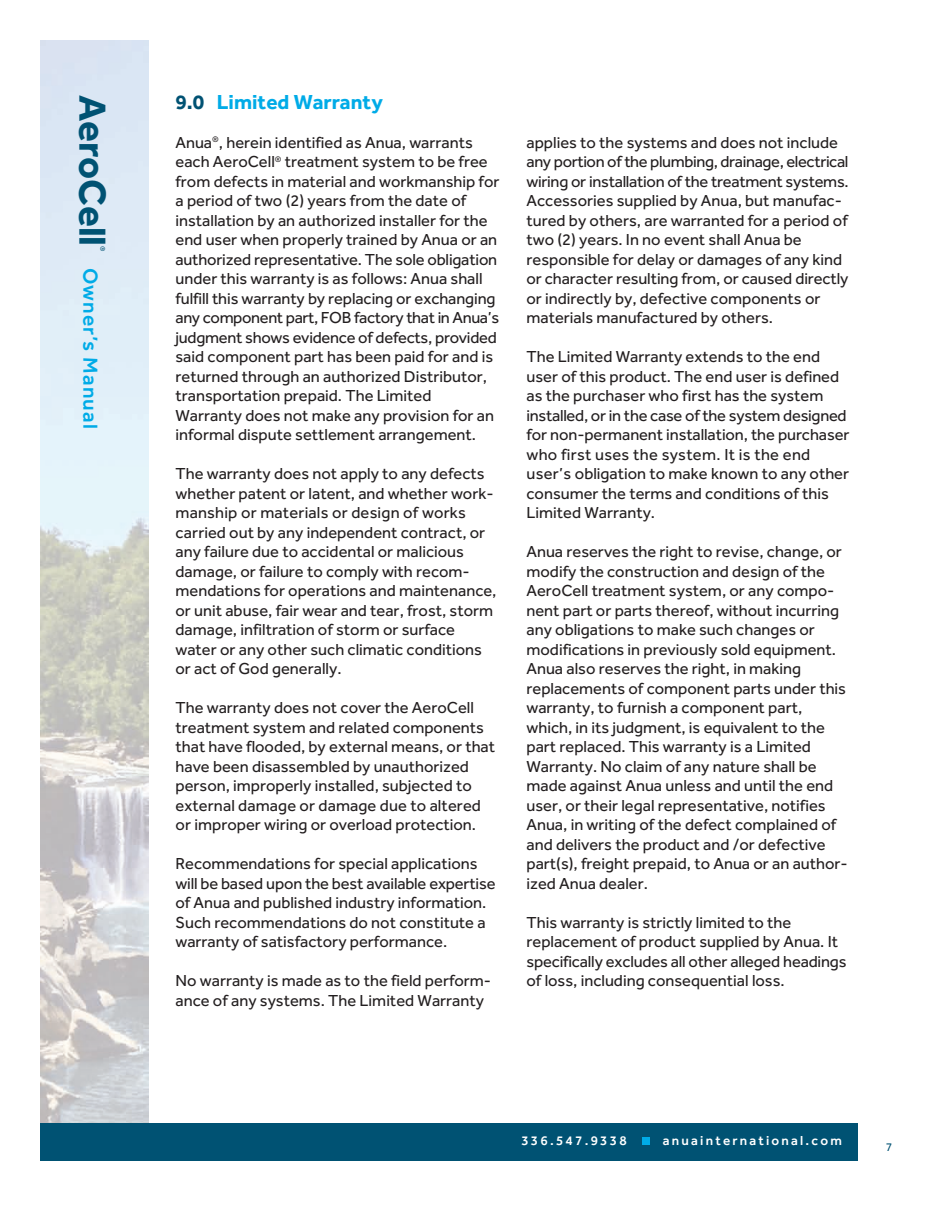
<style>
.page{position:relative;width:945px;height:1215px;background:#fff}
.page>*{position:absolute;margin:0;border:0;box-sizing:border-box;transform-origin:0 0}
.t1{font:700 39px "Effra";color:#005273}
.t2{font:700 21px "Effra";color:#00abe7}
.t3{font:500 21px "Effra";letter-spacing:.055em;color:#00abe7}
.t4{font:16.5px/19.5px "Effra";color:#231f20}
.t5{font:500 13.5px "Effra";letter-spacing:.165em;color:#fff}
.t6{font:12px "Effra";color:#005273}
.t7{font:6.75px "Effra";color:#005273}
.s1{color:#005273}
</style>
<div class="page">
<img style="left:40px;top:40px;width:108px;height:1083px">
<div style="left:40px;top:1123px;width:818px;height:38px;background:#005273"></div>
<div style="left:643px;top:1138px;width:7px;height:7px;background:#00abe7"></div>
<h1 class="t1" style="left:116px;top:94px;width:153px;rotate:90deg">AeroCell</h1>
<p class="t7" style="left:107px;top:246px;width:7px;rotate:90deg">®</p>
<p class="t3" style="left:103px;top:268px;width:163px;rotate:90deg">Owner’s Manual</p>
<p class="t2" style="left:176px;top:89px;width:209px"><span class="s1">9.0</span> Limited Warranty</p>
<p class="t4" style="left:175px;top:132px;width:326px">Anua<sup>®</sup>, herein identified as Anua, warrants each AeroCell<sup>®</sup> treatment system to be free from defects in material and workmanship for a period of two (2) years from the date of installation by an authorized installer for the end user when properly trained by Anua or an authorized representative. The sole obligation under this warranty is as follows: Anua shall fulfill this warranty by replacing or exchanging any component part, FOB factory that in Anua’s judgment shows evidence of defects, provided said component part has been paid for and is returned through an authorized Distributor, transportation prepaid. The Limited Warranty does not make any provision for an informal dispute settlement arrangement.</p>
<p class="t4" style="left:175px;top:464px;width:323px">The warranty does not apply to any defects whether patent or latent, and whether work&shy;manship or materials or design of works carried out by any independent contract, or any failure due to accidental or malicious damage, or failure to comply with recom&shy;mendations for operations and maintenance, or unit abuse, fair wear and tear, frost, storm damage, infiltration of storm or surface water or any other such climatic conditions or act of God generally.</p>
<p class="t4" style="left:175px;top:698px;width:321px">The warranty does not cover the AeroCell treatment system and related components that have flooded, by external means, or that have been disassembled by unauthorized person, improperly installed, subjected to external damage or damage due to altered or improper wiring or overload protection.</p>
<p class="t4" style="left:175px;top:854px;width:322px">Recommendations for special applications will be based upon the best available expertise of Anua and published industry information.<br>Such recommendations do not constitute a warranty of satisfactory performance.</p>
<p class="t4" style="left:175px;top:971px;width:317px">No warranty is made as to the field perform&shy;ance of any systems. The Limited Warranty</p>
<p class="t4" style="left:527px;top:132px;width:324px">applies to the systems and does not include any portion of the plumbing, drainage, electrical wiring or installation of the treatment systems.<br>Accessories supplied by Anua, but manufac&shy;tured by others, are warranted for a period of two (2) years. In no event shall Anua be responsible for delay or damages of any kind or character resulting from, or caused directly or indirectly by, defective components or materials manufactured by others.</p>
<p class="t4" style="left:527px;top:347px;width:324px">The Limited Warranty extends to the end user of this product. The end user is defined as the purchaser who first has the system installed, or in the case of the system designed for non-permanent installation, the purchaser who first uses the system. It is the end user’s obligation to make known to any other consumer the terms and conditions of this Limited Warranty.</p>
<p class="t4" style="left:527px;top:542px;width:323px">Anua reserves the right to revise, change, or modify the construction and design of the AeroCell treatment system, or any compo&shy;nent part or parts thereof, without incurring any obligations to make such changes or modifications in previously sold equipment.<br>Anua also reserves the right, in making replacements of component parts under this warranty, to furnish a component part, which, in its judgment, is equivalent to the part replaced. This warranty is a Limited Warranty. No claim of any nature shall be made against Anua unless and until the end user, or their legal representative, notifies Anua, in writing of the defect complained of and delivers the product and /or defective part(s), freight prepaid, to Anua or an author&shy;ized Anua dealer.</p>
<p class="t4" style="left:527px;top:912px;width:322px">This warranty is strictly limited to the replacement of product supplied by Anua. It specifically excludes all other alleged headings of loss, including consequential loss.</p>
<p class="t5" style="left:521px;top:1132px;width:107px">336.547.9338</p>
<p class="t5" style="left:663px;top:1132px;width:180px">anuainternational.com</p>
<p class="t6" style="left:886px;top:1140px;width:8px">7</p>
</div>
